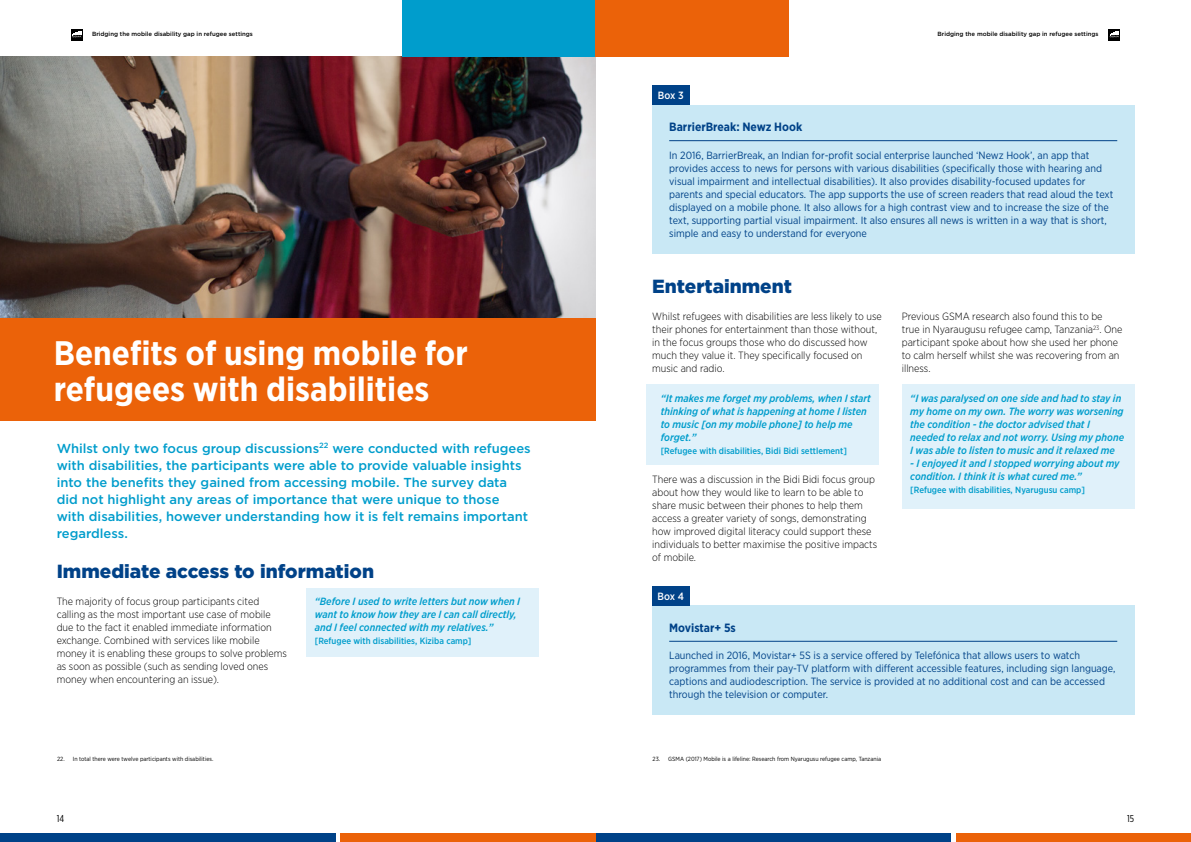
<style>
.page{position:relative;width:1191px;height:842px;background:#fff}
.page>*{position:absolute;margin:0;border:0;box-sizing:border-box;transform-origin:0 0}
.t1{font:700 34px/36px "Gotham Narrow";color:#fff}
.t2{font:900 19px "Gotham";color:#004288}
.t3{font:500 13px/17px "Gotham";color:#009dcc}
.t4{font:700 12px "Gotham Narrow";color:#004288}
.t5{font:300 10.5px/13px "Gotham Narrow";color:#000}
.t6{font:10.5px/13px "Gotham Narrow";color:#004288}
.t7{font:italic 500 10.5px/13px "Gotham Narrow";color:#009dcc}
.t8{font:500 10.5px "Gotham Narrow";letter-spacing:-.015em;color:#fff}
.t9{font:10px "Gotham X Narrow";color:#000}
.t10{font:500 9px "Gotham Narrow";color:#009dcc}
.t11{font:6px "Gotham Narrow";color:#000}
.t12{font:500 6px "Gotham";color:#000}
</style>
<div class="page">
<div style="left:306px;top:588px;width:233px;height:69px;background:#e0f1fa"></div>
<div style="left:901px;top:385px;width:233px;height:124px;background:#e0f1fa"></div>
<div style="left:646px;top:385px;width:232px;height:80px;background:#e0f1fa"></div>
<img style="left:0;top:57px;width:595px;height:261px">
<div style="left:652px;top:105px;width:482px;height:149px;background:#c9e8f5"></div>
<div style="left:652px;top:605px;width:482px;height:110px;background:#c9e8f5"></div>
<div style="left:652px;top:85px;width:37px;height:20px;background:#004288"></div>
<div style="left:652px;top:586px;width:37px;height:19px;background:#004288"></div>
<hr style="left:669px;top:140px;width:448px;height:1px;background:#004288">
<hr style="left:669px;top:641px;width:448px;height:1px;background:#004288">
<div style="left:0;top:318px;width:595px;height:103px;background:#eb6209"></div>
<svg style="left:71px;top:29px;width:11px;height:11px"></svg>
<svg style="left:72px;top:31px;width:10px;height:6px"></svg>
<svg style="left:1108px;top:29px;width:12px;height:11px"></svg>
<svg style="left:1109px;top:31px;width:10px;height:6px"></svg>
<div style="left:595px;top:833px;width:356px;height:9px;background:#004288"></div>
<div style="left:0;top:833px;width:335px;height:9px;background:#004288"></div>
<div style="left:956px;top:833px;width:235px;height:9px;background:#eb6209"></div>
<div style="left:340px;top:833px;width:255px;height:9px;background:#eb6209"></div>
<div style="left:402px;top:0;width:193px;height:57px;background:#009dcc"></div>
<div style="left:595px;top:0;width:194px;height:57px;background:#eb6209"></div>
<p class="t12" style="left:92px;top:30px;width:162px">Bridging the mobile disability gap in refugee settings</p>
<p class="t12" style="left:937px;top:30px;width:162px">Bridging the mobile disability gap in refugee settings</p>
<p class="t8" style="left:658px;top:89px;width:27px">Box 3</p>
<h1 class="t1" style="left:54px;top:335px;width:415px">Benefits of using mobile for refugees with disabilities</h1>
<p class="t3" style="left:57px;top:440px;width:475px">Whilst only two focus group discussions<sup>22</sup> were conducted with refugees with disabilities, the participants were able to provide valuable insights into the benefits they gained from accessing mobile. The survey data did not highlight any areas of importance that were unique to those with disabilities, however understanding how it is felt remains important regardless.</p>
<h2 class="t2" style="left:57px;top:558px;width:319px">Immediate access to information</h2>
<p class="t5" style="left:57px;top:594px;width:232px">The majority of focus group participants cited calling as the most important use case of mobile due to the fact it enabled immediate information exchange. Combined with services like mobile money it is enabling these groups to solve problems as soon as possible (such as sending loved ones money when encountering an issue).</p>
<p class="t7" style="left:315px;top:594px;width:207px">“Before I used to write letters but now when I want to know how they are I can call directly, and I feel connected with my relatives.”</p>
<p class="t10" style="left:315px;top:635px;width:158px">[Refugee with disabilities, Kiziba camp]</p>
<p class="t4" style="left:669px;top:119px;width:135px">BarrierBreak: Newz Hook</p>
<p class="t6" style="left:669px;top:148px;width:445px">In 2016, BarrierBreak, an Indian for-profit social enterprise launched ‘Newz Hook’, an app that provides access to news for persons with various disabilities (specifically those with hearing and visual impairment and intellectual disabilities). It also provides disability-focused updates for parents and special educators. The app supports the use of screen readers that read aloud the text displayed on a mobile phone. It also allows for a high contrast view and to increase the size of the text, supporting partial visual impairment. It also ensures all news is written in a way that is short, simple and easy to understand for everyone</p>
<h2 class="t2" style="left:652px;top:273px;width:141px">Entertainment</h2>
<p class="t5" style="left:652px;top:310px;width:231px">Whilst refugees with disabilities are less likely to use their phones for entertainment than those without, in the focus groups those who do discussed how much they value it. They specifically focused on music and radio.</p>
<p class="t7" style="left:660px;top:392px;width:212px">“It makes me forget my problems, when I start thinking of what is happening at home I listen to music [on my mobile phone] to help me forget.”</p>
<p class="t10" style="left:660px;top:446px;width:188px">[Refugee with disabilities, Bidi Bidi settlement]</p>
<p class="t5" style="left:652px;top:472px;width:227px">There was a discussion in the Bidi Bidi focus group about how they would like to learn to be able to share music between their phones to help them access a greater variety of songs, demonstrating how improved digital literacy could support these individuals to better maximise the positive impacts of mobile.</p>
<p class="t8" style="left:657px;top:589px;width:28px">Box 4</p>
<p class="t5" style="left:901px;top:310px;width:222px">Previous GSMA research also found this to be true in Nyaraugusu refugee camp, Tanzania<sup>23</sup>. One participant spoke about how she used her phone to calm herself whilst she was recovering from an illness.</p>
<p class="t7" style="left:910px;top:392px;width:215px">“I was paralysed on one side and had to stay in my home on my own. The worry was worsening the condition - the doctor advised that I needed to relax and not worry. Using my phone I was able to listen to music and it relaxed me</p>
<p class="t7" style="left:910px;top:457px;width:211px">- I enjoyed it and I stopped worrying about my condition. I think it is what cured me.”</p>
<p class="t10" style="left:910px;top:485px;width:176px">[Refugee with disabilities, Nyarugusu camp]</p>
<p class="t4" style="left:669px;top:620px;width:68px">Movistar+ 5s</p>
<p class="t6" style="left:669px;top:649px;width:448px">Launched in 2016, Movistar+ 5S is a service offered by Telefónica that allows users to watch programmes from their pay-TV platform with different accessible features, including sign language, captions and audiodescription. The service is provided at no additional cost and can be accessed through the television or computer.</p>
<p class="t11" style="left:57px;top:755px;width:158px">22. In total there were twelve participants with disabilities.</p>
<p class="t11" style="left:652px;top:755px;width:230px">23. GSMA (2017) Mobile is a lifeline: Research from Nyarugusu refugee camp, Tanzania</p>
<p class="t9" style="left:57px;top:812px;width:9px">14</p>
<p class="t9" style="left:1127px;top:812px;width:9px">15</p>
</div>
